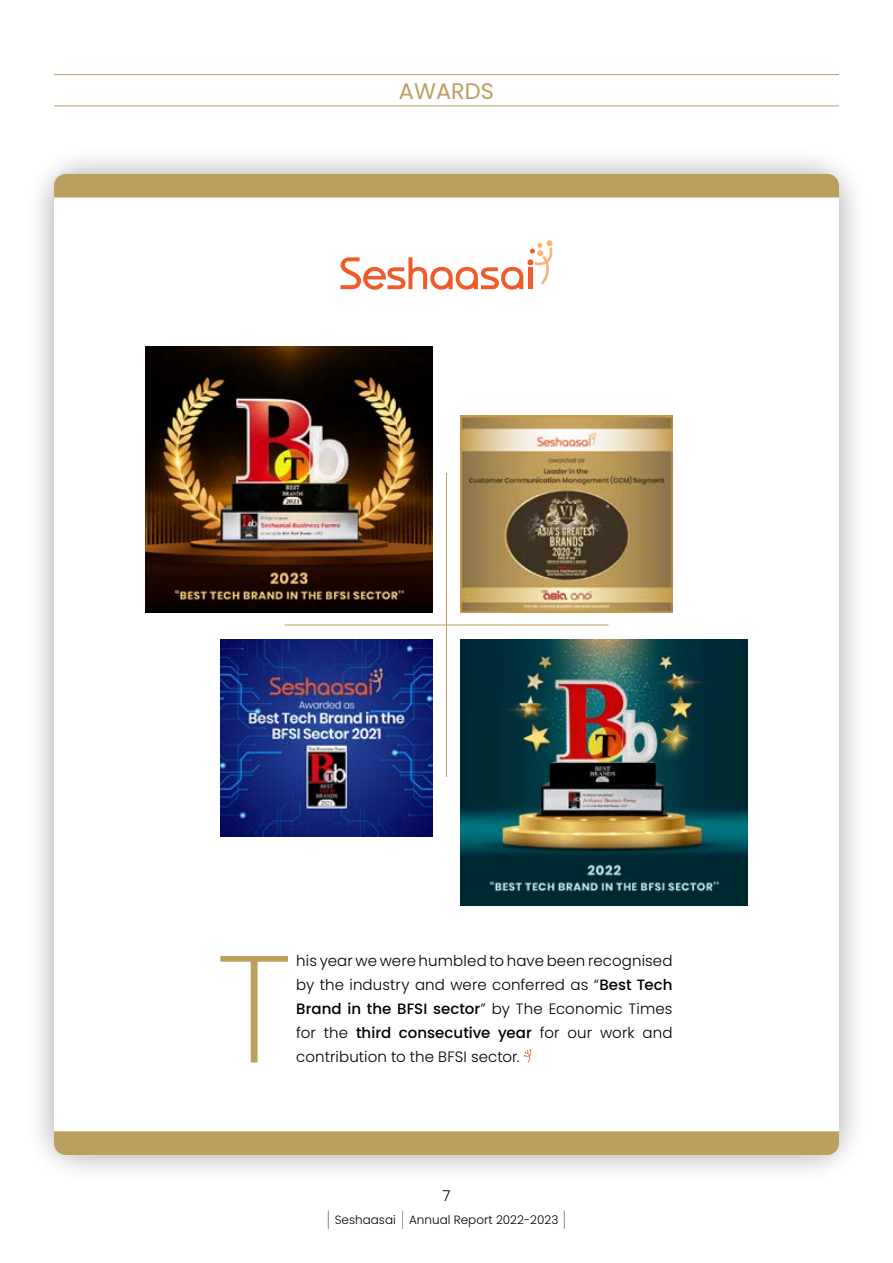
<style>
.page{position:relative;width:893px;height:1263px;background:#fff}
.page>*{position:absolute;margin:0;border:0;box-sizing:border-box;transform-origin:0 0}
.t1{font:200 151.8px "Poppins";color:#bc9e5e}
.t2{font:22.5px "Poppins";color:#bc9e5e}
.t3{font:300 15px/24px "Poppins";letter-spacing:.005em;color:#000;text-align:justify}
.t4{font:300 12px "Poppins";color:#000}
.s1{font-weight:500}
.s2{font-weight:100;font-size:21px}
</style>
<div class="page">
<div style="left:24px;top:144px;width:845px;height:1041px;background:#000;opacity:.3"></div>
<div style="left:54px;top:174px;width:785px;height:981px;background:#fff;border-radius:27px"></div>
<hr style="left:54px;top:74px;width:785px;height:1px;background:#bc9e5e">
<hr style="left:54px;top:106px;width:785px;height:1px;background:#bc9e5e">
<hr style="left:446px;top:473px;width:1px;height:304px;background:#bc9e5e">
<hr style="left:284px;top:625px;width:324px;height:1px;background:#bc9e5e">
<svg style="left:524px;top:1049px;width:7px;height:13px"></svg>
<img style="left:146px;top:346px;width:287px;height:267px">
<img style="left:220px;top:640px;width:213px;height:197px">
<img style="left:460px;top:415px;width:213px;height:198px">
<img style="left:460px;top:640px;width:287px;height:266px">
<svg style="left:340px;top:240px;width:213px;height:50px"></svg>
<div style="left:54px;top:174px;width:785px;height:23px;background:#bc9e5e"></div>
<div style="left:54px;top:1131px;width:785px;height:24px;background:#bc9e5e"></div>
<h2 class="t2" style="left:399px;top:78px;width:97px">AWARDS</h2>
<h1 class="t1" style="left:217px;top:921px;width:77px">T</h1>
<p class="t3" style="left:296px;top:949px;width:378px">his year we were humbled to have been recognised by the industry and were conferred as “<span class="s1">Best Tech Brand in the BFSI sector</span>” by The Economic Times for the <span class="s1">third consecutive year</span> for our work and contribution to the BFSI sector.</p>
<p class="t3" style="left:442px;top:1183px;width:9px">7</p>
<p class="t4" style="left:326px;top:1212px;width:241px"><span class="s2">|</span> Seshaasai <span class="s2">|</span> Annual Report 2022-2023 <span class="s2">|</span></p>
</div>
